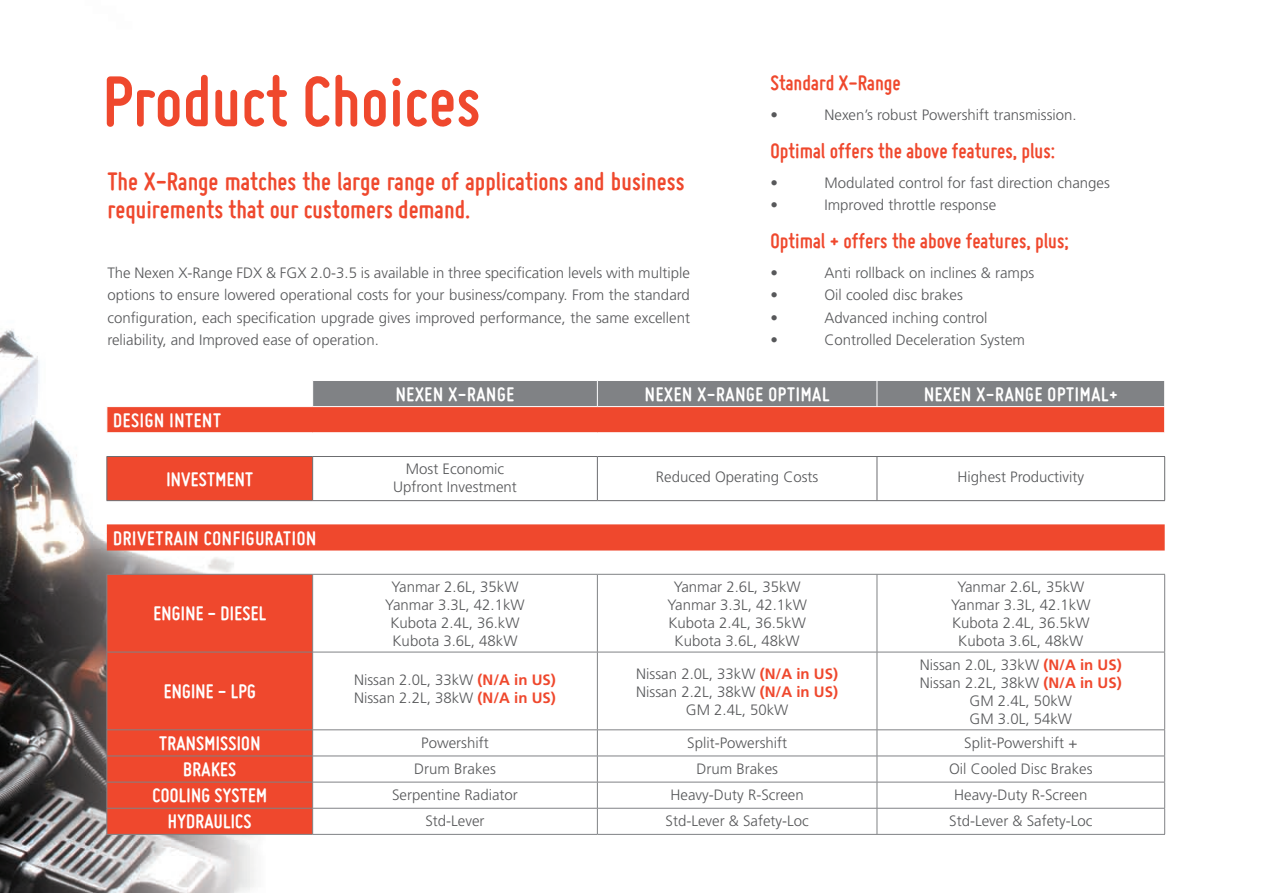
<style>
.page{position:relative;width:1263px;height:893px;background:#fff}
.page>*{position:absolute;margin:0;border:0;box-sizing:border-box;transform-origin:0 0}
.t1{font:700 75px "Miso";color:#ef482d}
.t2{font:700 27px/28.5px "Miso";color:#ef482d}
.t3{font:700 22.5px "Miso";color:#ef482d}
.t4{font:700 21px "Miso";letter-spacing:.035em;color:#fff}
.t5{font:700 21px "Miso";letter-spacing:.015em;color:#fff}
.t6{font:300 15px/18px "Frutiger";color:#57585a;text-align:center}
.s1{font-weight:700;color:#ef482d}
</style>
<div class="page">
<img style="left:0;top:329px;width:1166px;height:564px">
<svg style="left:107px;top:407px;width:1058px;height:427px"></svg>
<hr style="left:107px;top:406px;width:206px;height:1px;background:#fff">
<svg style="left:107px;top:407px;width:1px;height:25px"></svg>
<hr style="left:107px;top:432px;width:206px;height:1px;background:#fff">
<hr style="left:313px;top:432px;width:284px;height:1px;background:#fff">
<hr style="left:597px;top:432px;width:280px;height:1px;background:#fff">
<hr style="left:877px;top:432px;width:288px;height:1px;background:#fff">
<svg style="left:312px;top:380px;width:853px;height:52px;background:#b9685d"></svg>
<hr style="left:313px;top:406px;width:284px;height:1px;background:#fff">
<hr style="left:597px;top:406px;width:280px;height:1px;background:#fff">
<hr style="left:877px;top:406px;width:288px;height:1px;background:#fff">
<hr style="left:107px;top:574px;width:206px;height:1px;background:#808285">
<hr style="left:107px;top:575px;width:1px;height:77px;background:#808285">
<hr style="left:313px;top:574px;width:284px;height:1px;background:#808285">
<hr style="left:312px;top:575px;width:1px;height:77px;background:#808285">
<hr style="left:597px;top:574px;width:280px;height:1px;background:#808285">
<hr style="left:597px;top:575px;width:1px;height:77px;background:#808285">
<hr style="left:877px;top:574px;width:288px;height:1px;background:#808285">
<hr style="left:877px;top:575px;width:1px;height:77px;background:#808285">
<hr style="left:1164px;top:575px;width:1px;height:77px;background:#808285">
<hr style="left:107px;top:652px;width:206px;height:1px;background:#808285">
<hr style="left:107px;top:652px;width:1px;height:77px;background:#808285">
<hr style="left:313px;top:652px;width:284px;height:1px;background:#808285">
<hr style="left:312px;top:652px;width:1px;height:77px;background:#808285">
<hr style="left:597px;top:652px;width:280px;height:1px;background:#808285">
<hr style="left:597px;top:652px;width:1px;height:77px;background:#808285">
<hr style="left:877px;top:652px;width:288px;height:1px;background:#808285">
<hr style="left:877px;top:652px;width:1px;height:77px;background:#808285">
<hr style="left:1164px;top:652px;width:1px;height:77px;background:#808285">
<hr style="left:107px;top:729px;width:206px;height:1px;background:#808285">
<hr style="left:313px;top:729px;width:284px;height:1px;background:#808285">
<hr style="left:597px;top:729px;width:280px;height:1px;background:#808285">
<hr style="left:877px;top:729px;width:288px;height:1px;background:#808285">
<hr style="left:107px;top:756px;width:206px;height:1px;background:#808285">
<hr style="left:313px;top:756px;width:284px;height:1px;background:#808285">
<hr style="left:597px;top:756px;width:280px;height:1px;background:#808285">
<hr style="left:877px;top:756px;width:288px;height:1px;background:#808285">
<hr style="left:107px;top:782px;width:206px;height:1px;background:#808285">
<hr style="left:313px;top:782px;width:284px;height:1px;background:#808285">
<hr style="left:597px;top:782px;width:280px;height:1px;background:#808285">
<hr style="left:877px;top:782px;width:288px;height:1px;background:#808285">
<hr style="left:107px;top:808px;width:206px;height:1px;background:#808285">
<svg style="left:107px;top:730px;width:1px;height:104px"></svg>
<hr style="left:107px;top:834px;width:206px;height:1px;background:#808285">
<hr style="left:313px;top:808px;width:284px;height:1px;background:#808285">
<svg style="left:312px;top:730px;width:1px;height:104px"></svg>
<hr style="left:313px;top:834px;width:284px;height:1px;background:#808285">
<hr style="left:597px;top:808px;width:280px;height:1px;background:#808285">
<svg style="left:597px;top:730px;width:1px;height:104px"></svg>
<hr style="left:597px;top:834px;width:280px;height:1px;background:#808285">
<hr style="left:877px;top:808px;width:288px;height:1px;background:#808285">
<svg style="left:877px;top:730px;width:1px;height:104px"></svg>
<svg style="left:1164px;top:730px;width:1px;height:104px"></svg>
<hr style="left:877px;top:834px;width:288px;height:1px;background:#808285">
<hr style="left:107px;top:456px;width:206px;height:1px;background:#6c6d70">
<hr style="left:107px;top:457px;width:1px;height:43px;background:#6c6d70">
<hr style="left:107px;top:500px;width:206px;height:1px;background:#6c6d70">
<hr style="left:313px;top:456px;width:284px;height:1px;background:#6c6d70">
<hr style="left:312px;top:457px;width:1px;height:43px;background:#6c6d70">
<hr style="left:313px;top:500px;width:284px;height:1px;background:#6c6d70">
<hr style="left:597px;top:456px;width:280px;height:1px;background:#6c6d70">
<hr style="left:597px;top:457px;width:1px;height:43px;background:#6c6d70">
<hr style="left:597px;top:500px;width:280px;height:1px;background:#6c6d70">
<hr style="left:877px;top:456px;width:288px;height:1px;background:#6c6d70">
<hr style="left:877px;top:457px;width:1px;height:43px;background:#6c6d70">
<hr style="left:1164px;top:457px;width:1px;height:43px;background:#6c6d70">
<hr style="left:877px;top:500px;width:288px;height:1px;background:#6c6d70">
<h1 class="t1" style="left:103px;top:59px;width:379px">Product Choices</h1>
<h2 class="t2" style="left:107px;top:166px;width:579px">The X-Range matches the large range of applications and business requirements that our customers demand.</h2>
<p class="t6" style="left:107px;top:261px;width:584px;line-height:22.5px;text-align:justify">The Nexen X-Range FDX &amp; FGX 2.0-3.5 is available in three specification levels with multiple options to ensure lowered operational costs for your business/company. From the standard configuration, each specification upgrade gives improved performance, the same excellent reliability, and Improved ease of operation.</p>
<h3 class="t3" style="left:770px;top:70px;width:132px">Standard X-Range</h3>
<p class="t6" style="left:770px;top:106px;width:9px">•</p>
<p class="t6" style="left:824px;top:106px;width:254px">Nexen’s robust Powershift transmission.</p>
<h3 class="t3" style="left:770px;top:138px;width:286px">Optimal offers the above features, plus:</h3>
<p class="t6" style="left:770px;top:173px;width:9px">•</p>
<p class="t6" style="left:824px;top:173px;width:287px">Modulated control for fast direction changes</p>
<p class="t6" style="left:770px;top:196px;width:9px">•</p>
<p class="t6" style="left:824px;top:196px;width:173px">Improved throttle response</p>
<h3 class="t3" style="left:770px;top:228px;width:300px">Optimal + offers the above features, plus;</h3>
<p class="t6" style="left:770px;top:263px;width:9px">•</p>
<p class="t6" style="left:824px;top:263px;width:211px">Anti rollback on inclines &amp; ramps</p>
<p class="t6" style="left:770px;top:286px;width:9px">•</p>
<p class="t6" style="left:824px;top:286px;width:140px">Oil cooled disc brakes</p>
<p class="t6" style="left:770px;top:308px;width:9px">•</p>
<p class="t6" style="left:824px;top:308px;width:165px">Advanced inching control</p>
<p class="t6" style="left:770px;top:331px;width:9px">•</p>
<p class="t6" style="left:824px;top:331px;width:202px">Controlled Deceleration System</p>
<h3 class="t4" style="left:113px;top:408px;width:110px">DESIGN INTENT</h3>
<h3 class="t4" style="left:396px;top:382px;width:120px">NEXEN X-RANGE</h3>
<h3 class="t4" style="left:645px;top:382px;width:186px">NEXEN X-RANGE OPTIMAL</h3>
<h3 class="t4" style="left:924px;top:382px;width:195px">NEXEN X-RANGE OPTIMAL+</h3>
<h3 class="t5" style="left:166px;top:467px;width:88px">INVESTMENT</h3>
<p class="t6" style="left:393px;top:460px;width:125px">Most Economic<br>Upfront Investment</p>
<p class="t6" style="left:656px;top:468px;width:164px">Reduced Operating Costs</p>
<p class="t6" style="left:958px;top:468px;width:128px">Highest Productivity</p>
<h3 class="t4" style="left:113px;top:526px;width:205px">DRIVETRAIN CONFIGURATION</h3>
<h3 class="t5" style="left:153px;top:601px;width:114px">ENGINE - DIESEL</h3>
<p class="t6" style="left:385px;top:578px;width:141px">Yanmar 2.6L, 35kW<br>Yanmar 3.3L, 42.1kW<br>Kubota 2.4L, 36.kW<br>Kubota 3.6L, 48kW</p>
<p class="t6" style="left:667px;top:578px;width:141px">Yanmar 2.6L, 35kW<br>Yanmar 3.3L, 42.1kW<br>Kubota 2.4L, 36.5kW<br>Kubota 3.6L, 48kW</p>
<p class="t6" style="left:951px;top:578px;width:141px">Yanmar 2.6L, 35kW<br>Yanmar 3.3L, 42.1kW<br>Kubota 2.4L, 36.5kW<br>Kubota 3.6L, 48kW</p>
<h3 class="t5" style="left:164px;top:679px;width:93px">ENGINE - LPG</h3>
<p class="t6" style="left:354px;top:671px;width:203px;text-align:left">Nissan 2.0L, 33kW <span class="s1">(N/A in US)<br></span>Nissan 2.2L, 38kW <span class="s1">(N/A in US)</span></p>
<p class="t6" style="left:636px;top:665px;width:203px">Nissan 2.0L, 33kW <span class="s1">(N/A in US)<br></span>Nissan 2.2L, 38kW <span class="s1">(N/A in US)<br></span>GM 2.4L, 50kW</p>
<p class="t6" style="left:920px;top:656px;width:203px">Nissan 2.0L, 33kW <span class="s1">(N/A in US)<br></span>Nissan 2.2L, 38kW <span class="s1">(N/A in US)<br></span>GM 2.4L, 50kW<br>GM 3.0L, 54kW</p>
<h3 class="t5" style="left:159px;top:731px;width:103px">TRANSMISSION</h3>
<p class="t6" style="left:421px;top:733px;width:69px">Powershift</p>
<p class="t6" style="left:687px;top:733px;width:101px">Split-Powershift</p>
<p class="t6" style="left:964px;top:733px;width:115px">Split-Powershift +</p>
<h3 class="t4" style="left:183px;top:757px;width:54px">BRAKES</h3>
<p class="t6" style="left:414px;top:759px;width:83px">Drum Brakes</p>
<p class="t6" style="left:696px;top:759px;width:83px">Drum Brakes</p>
<p class="t6" style="left:949px;top:759px;width:145px">Oil Cooled Disc Brakes</p>
<h3 class="t5" style="left:152px;top:784px;width:116px">COOLING SYSTEM</h3>
<p class="t6" style="left:392px;top:786px;width:127px">Serpentine Radiator</p>
<p class="t6" style="left:671px;top:786px;width:135px">Heavy-Duty R-Screen</p>
<p class="t6" style="left:954px;top:786px;width:135px">Heavy-Duty R-Screen</p>
<h3 class="t5" style="left:168px;top:810px;width:85px">HYDRAULICS</h3>
<p class="t6" style="left:425px;top:812px;width:61px">Std-Lever</p>
<p class="t6" style="left:665px;top:812px;width:145px">Std-Lever &amp; Safety-Loc</p>
<p class="t6" style="left:949px;top:812px;width:145px">Std-Lever &amp; Safety-Loc</p>
</div>
